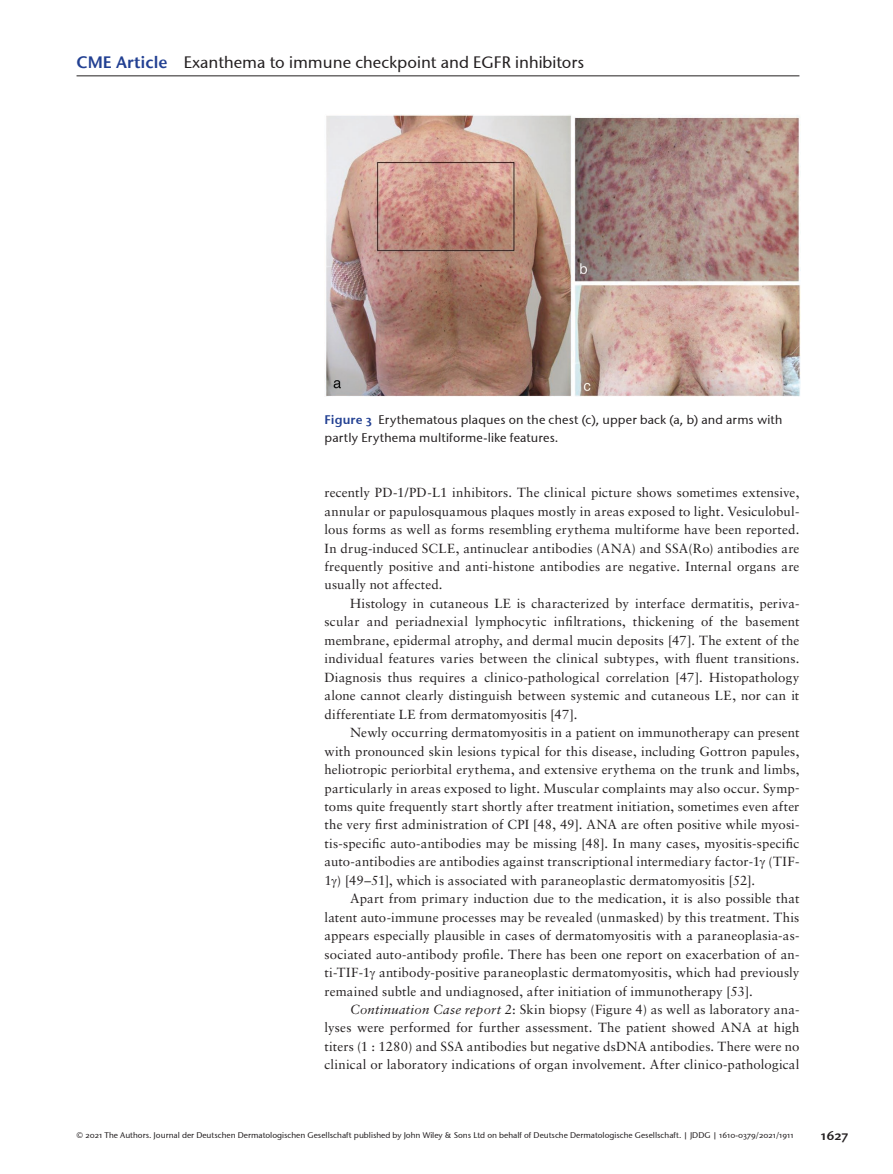
<style>
.page{position:relative;width:893px;height:1174px;background:#fff}
.page>*{position:absolute;margin:0;border:0;box-sizing:border-box;transform-origin:0 0}
.t1{font:16.5px "Stone Sans OSITCTT Medium";color:#231f20}
.t2{font:13.2px/18.5px "Sabon";letter-spacing:.01em;color:#231f20;text-align:justify}
.t3{font:13.2px "Stone Sans Sem OSITCTT Semi";color:#231f20}
.t4{font:12.45px/18.5px "Stone Sans OSITCTT Medium";letter-spacing:.015em;color:#231f20}
.t5{font:8.25px "Stone Sans OSITCTT Medium";color:#231f20}
.s1{font-family:"Stone Sans ITC Semi";color:#224092}
.s2{font-family:"Stone Sans Sem OSITCTT Semi";color:#224092}
.s3{font-style:italic}
</style>
<div class="page">
<hr style="left:77px;top:76px;width:722px;height:1px;background:#231f20">
<img style="left:325px;top:115px;width:476px;height:282px">
<p class="t1" style="left:77px;top:52px;width:509px"><span class="s1">CME Article</span> Exanthema to immune checkpoint and EGFR inhibitors</p>
<p class="t4" style="left:325px;top:410px;width:459px"><span class="s2">Figure 3</span> Erythematous plaques on the chest (c), upper back (a, b) and arms with partly Erythema multiforme-like features.</p>
<p class="t2" style="left:325px;top:483px;width:476px">recently PD-1/PD-L1 inhibitors. The clinical picture shows sometimes extensive, annular or papulosquamous plaques mostly in areas exposed to light. Vesiculobul&shy;lous forms as well as forms resembling erythema multiforme have been reported.<br>In drug-induced SCLE, antinuclear antibodies (ANA) and SSA(Ro) antibodies are frequently positive and anti-histone antibodies are negative. Internal organs are usually not affected.</p>
<p class="t2" style="left:325px;top:594px;width:476px;text-indent:26px">Histology in cutaneous LE is characterized by interface dermatitis, periva&shy;scular and periadnexial lymphocytic infiltrations, thickening of the basement membrane, epidermal atrophy, and dermal mucin deposits [47]. The extent of the individual features varies between the clinical subtypes, with fluent transitions.<br>Diagnosis thus requires a clinico-pathological correlation [47]. Histopathology alone cannot clearly distinguish between systemic and cutaneous LE, nor can it differentiate LE from dermatomyositis [47].</p>
<p class="t2" style="left:325px;top:723px;width:476px;text-indent:26px">Newly occurring dermatomyositis in a patient on immunotherapy can present with pronounced skin lesions typical for this disease, including Gottron papules, heliotropic periorbital erythema, and extensive erythema on the trunk and limbs, particularly in areas exposed to light. Muscular complaints may also occur. Symp&shy;toms quite frequently start shortly after treatment initiation, sometimes even after the very first administration of CPI [48, 49]. ANA are often positive while myosi&shy;tis-specific auto-antibodies may be missing [48]. In many cases, myositis-specific auto-antibodies are antibodies against transcriptional intermediary factor-1 (TIF-1 ) [49–51], which is associated with paraneoplastic dermatomyositis [52].</p>
<p class="t2" style="left:325px;top:889px;width:476px;text-indent:26px">Apart from primary induction due to the medication, it is also possible that latent auto-immune processes may be revealed (unmasked) by this treatment. This appears especially plausible in cases of dermatomyositis with a paraneoplasia-as&shy;sociated auto-antibody profile. There has been one report on exacerbation of an&shy;ti-TIF-1 antibody-positive paraneoplastic dermatomyositis, which had previously remained subtle and undiagnosed, after initiation of immunotherapy [53].</p>
<p class="t2" style="left:325px;top:1000px;width:476px;text-indent:26px"><span class="s3">Continuation Case report 2</span>: Skin biopsy (Figure 4) as well as laboratory ana&shy;lyses were performed for further assessment. The patient showed ANA at high titers (1 : 1280) and SSA antibodies but negative dsDNA antibodies. There were no clinical or laboratory indications of organ involvement. After clinico-pathological</p>
<p class="t5" style="left:77px;top:1130px;width:719px">© 2021 The Authors. Journal der Deutschen Dermatologischen Gesellschaft published by John Wiley &amp; Sons Ltd on behalf of Deutsche Dermatologische Gesellschaft. | JDDG | 1610-0379/2021/1911</p>
<p class="t3" style="left:821px;top:1126px;width:29px">1627</p>
</div>
